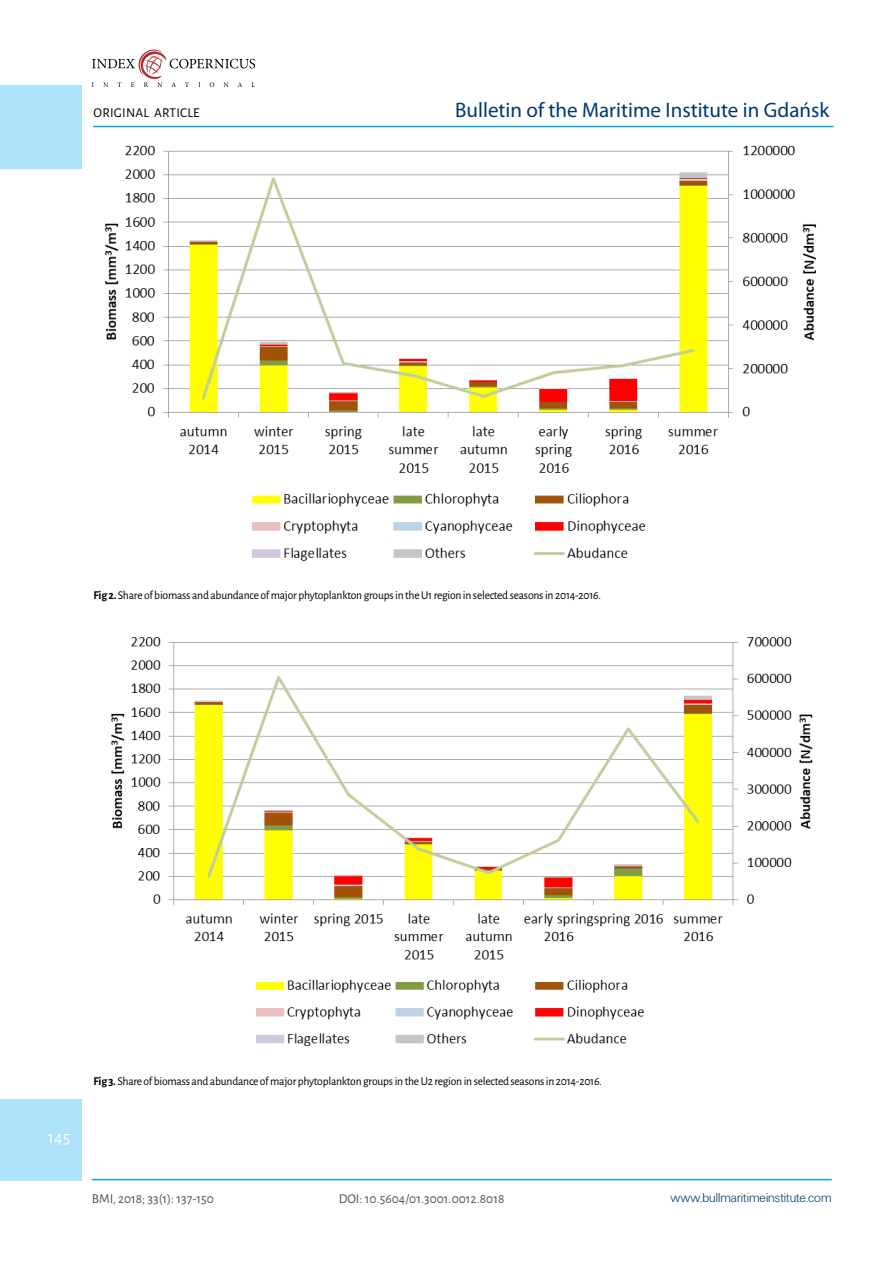
<style>
.page{position:relative;width:893px;height:1263px;background:#fff}
.page>*{position:absolute;margin:0;border:0;box-sizing:border-box;transform-origin:0 0}
.t1{font:21px "Myriad Pro";color:#003a6c}
.t2{font:18px "Alegreya Sans";color:#fff}
.t3{font:13.5px "Alegreya Sans";color:#515254}
.t4{font:13.5px "Unitus DCE Ligh";color:#003a6c}
.t5{font:13.5px "Alegreya Sans";letter-spacing:.015em;color:#000}
.t6{font:12px "Alegreya Sans";letter-spacing:-.02em;color:#000}
.s1{font-weight:700}
</style>
<div class="page">
<div style="left:1px;top:87px;width:81px;height:81px;background:#abe1fa"></div>
<div style="left:0;top:85px;width:81px;height:82px;background:#aee2fa"></div>
<div style="left:1px;top:1099px;width:81px;height:81px;background:#aee2fa"></div>
<hr style="left:92px;top:1179px;width:740px;height:1px;background:#00abeb">
<hr style="left:93px;top:126px;width:741px;height:1px;background:#00abeb">
<svg style="left:92px;top:50px;width:163px;height:37px"></svg>
<img style="left:105px;top:145px;width:711px;height:416px">
<img style="left:111px;top:637px;width:702px;height:410px">
<p class="t5" style="left:94px;top:103px;width:108px">ORIGINAL ARTICLE</p>
<h1 class="t1" style="left:455px;top:97px;width:376px">Bulletin of the Maritime Institute in Gdańsk</h1>
<p class="t6" style="left:94px;top:587px;width:509px"><span class="s1">Fig 2.</span> Share of biomass and abundance of major phytoplankton groups in the U1 region in selected seasons in 2014-2016.</p>
<h2 class="t2" style="left:48px;top:1125px;width:24px">145</h2>
<p class="t6" style="left:94px;top:1073px;width:510px"><span class="s1">Fig 3.</span> Share of biomass and abundance of major phytoplankton groups in the U2 region in selected seasons in 2014-2016.</p>
<p class="t3" style="left:92px;top:1189px;width:124px">BMI, 2018; 33(1): 137-150</p>
<p class="t3" style="left:339px;top:1189px;width:167px">DOI: 10.5604/01.3001.0012.8018</p>
<p class="t4" style="left:671px;top:1190px;width:162px">www.bullmaritimeinstitute.com</p>
</div>
